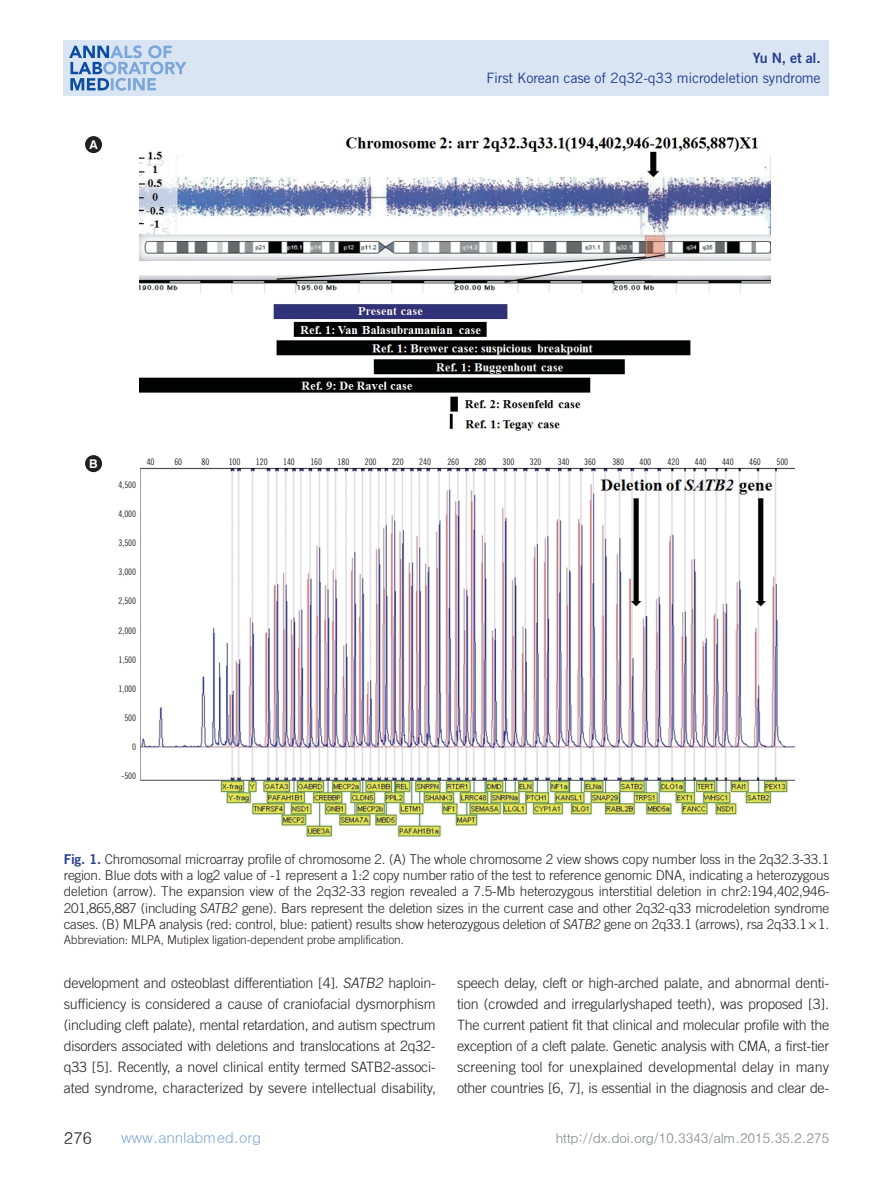
<style>
.page{position:relative;width:893px;height:1191px;background:#fff}
.page>*{position:absolute;margin:0;border:0;box-sizing:border-box;transform-origin:0 0}
.URL{font:16.5px "Dotum";color:#231f20}
.URL-2{font:15px "Dotum";letter-spacing:-.02em;color:#7ca7d8}
.본문{font:300 14.25px/21px "Trade Gothic LT Std";letter-spacing:-.005em;color:#231f20;text-align:justify}
.하시라제목{font:14.25px "Trade Gothic LT Std";letter-spacing:-.015em;color:#253f8e}
.하시라이름{font:14.25px "Trade Gothic LT Std Bd 2";color:#253f8e}
.표제목_그림설명{font:300 13.5px/16.2px "Trade Gothic LT Std";letter-spacing:-.015em;color:#231f20;text-align:justify}
.t1{font:13.5px "Dotum";letter-spacing:-.03em;color:#808285}
.t2{font:700 12.15px "Swiss 721 BT";color:#fff}
.표_그림_주석{font:300 12px "Trade Gothic LT Std";letter-spacing:-.015em;color:#231f20}
.그림지문_8pt{font:9px "Trade Gothic LT Std Cn 18";letter-spacing:-.015em;color:#231f20}
.s1{font-family:"Trade Gothic LT Std Bd 2";font-weight:400;color:#253f8e}
.s2{font-style:italic}
</style>
<div class="page">
<div style="left:64px;top:40px;width:765px;height:56px;background:#dae5f4"></div>
<svg style="left:69px;top:45px;width:118px;height:46px"></svg>
<img style="left:140px;top:137px;width:630px;height:294px">
<div style="left:85px;top:136px;width:17px;height:17px;background:#231f20;border-radius:50%"></div>
<img style="left:140px;top:467px;width:655px;height:369px">
<div style="left:85px;top:455px;width:17px;height:17px;background:#231f20;border-radius:50%"></div>
<p class="t2" style="left:89px;top:137px;width:10px">A</p>
<p class="하시라이름" style="left:753px;top:49px;width:69px">Yu N, et al.</p>
<p class="하시라제목" style="left:486px;top:69px;width:336px">First Korean case of 2q32-q33 microdeletion syndrome</p>
<p class="t2" style="left:89px;top:456px;width:10px">B</p>
<p class="그림지문_8pt" style="left:119px;top:479px;width:19px">4,500</p>
<p class="그림지문_8pt" style="left:119px;top:508px;width:19px">4,000</p>
<p class="그림지문_8pt" style="left:119px;top:538px;width:19px">3,500</p>
<p class="그림지문_8pt" style="left:119px;top:567px;width:19px">3,000</p>
<p class="그림지문_8pt" style="left:119px;top:596px;width:19px">2,500</p>
<p class="그림지문_8pt" style="left:119px;top:625px;width:19px">2,000</p>
<p class="그림지문_8pt" style="left:119px;top:654px;width:19px">1,500</p>
<p class="그림지문_8pt" style="left:119px;top:683px;width:19px">1,000</p>
<p class="그림지문_8pt" style="left:124px;top:712px;width:13px">500</p>
<p class="그림지문_8pt" style="left:132px;top:741px;width:5px">0</p>
<p class="그림지문_8pt" style="left:121px;top:770px;width:16px">-500</p>
<p class="그림지문_8pt" style="left:147px;top:456px;width:9px">40</p>
<p class="그림지문_8pt" style="left:174px;top:456px;width:9px">60</p>
<p class="그림지문_8pt" style="left:202px;top:456px;width:9px">80</p>
<p class="그림지문_8pt" style="left:229px;top:456px;width:13px">100</p>
<p class="그림지문_8pt" style="left:256px;top:456px;width:13px">120</p>
<p class="그림지문_8pt" style="left:283px;top:456px;width:13px">140</p>
<p class="그림지문_8pt" style="left:310px;top:456px;width:13px">160</p>
<p class="그림지문_8pt" style="left:338px;top:456px;width:13px">180</p>
<p class="그림지문_8pt" style="left:365px;top:456px;width:13px">200</p>
<p class="그림지문_8pt" style="left:392px;top:456px;width:13px">220</p>
<p class="그림지문_8pt" style="left:419px;top:456px;width:13px">240</p>
<p class="그림지문_8pt" style="left:447px;top:456px;width:13px">260</p>
<p class="그림지문_8pt" style="left:475px;top:456px;width:13px">280</p>
<p class="그림지문_8pt" style="left:503px;top:456px;width:13px">300</p>
<p class="그림지문_8pt" style="left:530px;top:456px;width:13px">320</p>
<p class="그림지문_8pt" style="left:558px;top:456px;width:13px">340</p>
<p class="그림지문_8pt" style="left:584px;top:456px;width:13px">360</p>
<p class="그림지문_8pt" style="left:612px;top:456px;width:13px">380</p>
<p class="그림지문_8pt" style="left:639px;top:456px;width:13px">400</p>
<p class="그림지문_8pt" style="left:668px;top:456px;width:13px">420</p>
<p class="그림지문_8pt" style="left:695px;top:456px;width:13px">440</p>
<p class="그림지문_8pt" style="left:722px;top:456px;width:13px">440</p>
<p class="그림지문_8pt" style="left:749px;top:456px;width:13px">460</p>
<p class="그림지문_8pt" style="left:776px;top:456px;width:13px">500</p>
<p class="표제목_그림설명" style="left:64px;top:851px;width:767px"><span class="s1">Fig. 1.</span> Chromosomal microarray profile of chromosome 2. (A) The whole chromosome 2 view shows copy number loss in the 2q32.3-33.1 region. Blue dots with a log2 value of -1 represent a 1:2 copy number ratio of the test to reference genomic DNA, indicating a heterozygous deletion (arrow). The expansion view of the 2q32-33 region revealed a 7.5-Mb heterozygous interstitial deletion in chr2:194,402,946- 201,865,887 (including <span class="s2">SATB2</span> gene). Bars represent the deletion sizes in the current case and other 2q32-q33 microdeletion syndrome cases. (B) MLPA analysis (red: control, blue: patient) results show heterozygous deletion of <span class="s2">SATB2</span> gene on 2q33.1 (arrows), rsa 2q33.1×1.</p>
<p class="표_그림_주석" style="left:64px;top:932px;width:342px">Abbreviation: MLPA, Mutiplex ligation-dependent probe amplification.</p>
<p class="본문" style="left:64px;top:972px;width:374px">development and osteoblast differentiation [4]. <span class="s2">SATB2</span> haploin&shy;sufficiency is considered a cause of craniofacial dysmorphism (including cleft palate), mental retardation, and autism spectrum disorders associated with deletions and translocations at 2q32- q33 [5]. Recently, a novel clinical entity termed SATB2-associ&shy;ated syndrome, characterized by severe intellectual disability,</p>
<p class="본문" style="left:457px;top:972px;width:374px">speech delay, cleft or high-arched palate, and abnormal denti&shy;tion (crowded and irregularlyshaped teeth), was proposed [3].<br>The current patient fit that clinical and molecular profile with the exception of a cleft palate. Genetic analysis with CMA, a first-tier screening tool for unexplained developmental delay in many other countries [6, 7], is essential in the diagnosis and clear de-</p>
<p class="URL" style="left:64px;top:1129px;width:30px">276</p>
<p class="URL-2" style="left:121px;top:1130px;width:142px">www.annlabmed.org</p>
<p class="t1" style="left:556px;top:1131px;width:275px">http://dx.doi.org/10.3343/alm.2015.35.2.275</p>
</div>
